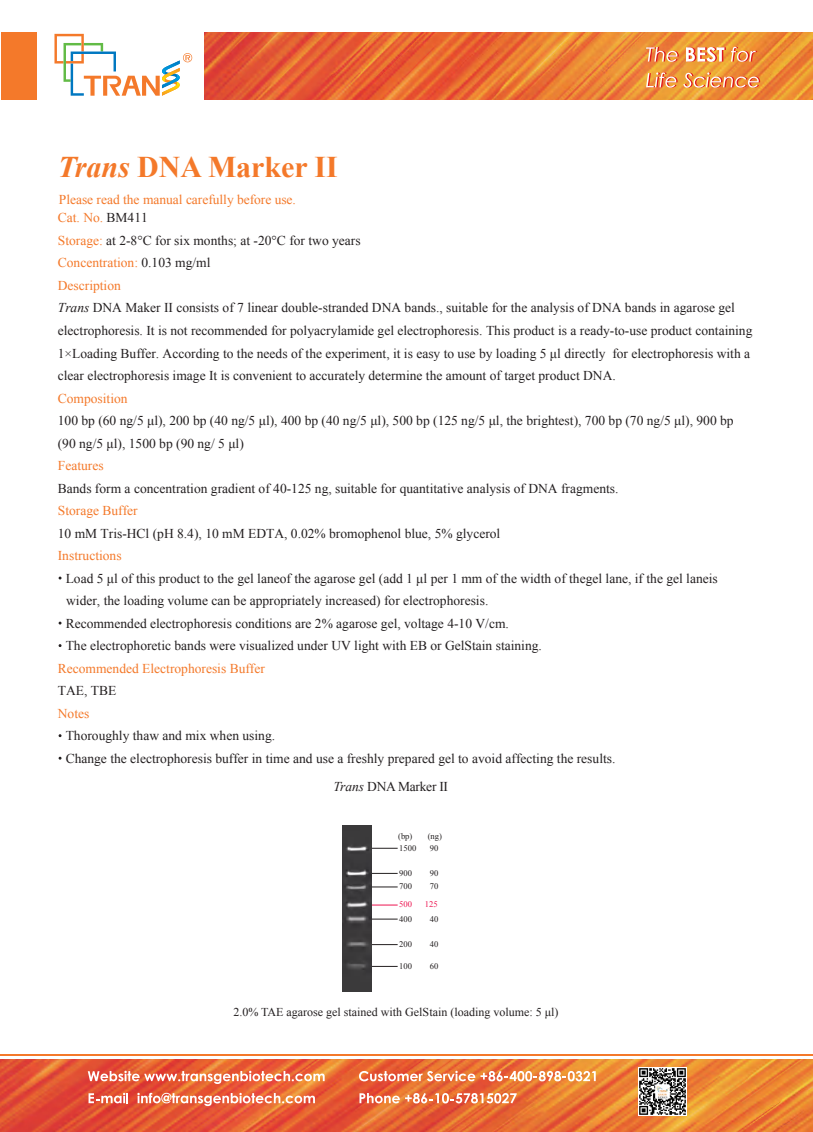
<style>
.page{position:relative;width:813px;height:1132px;background:#fff}
.page>*{position:absolute;margin:0;border:0;box-sizing:border-box;transform-origin:0 0}
.t1{font:700 30px "Times New Roman";letter-spacing:-.005em;color:#f4792a}
.t2{font:13.5px/22.5px "Times New Roman";color:#231f20}
.t3{font:13.5px "Times New Roman";color:#f4792a}
.t4{font:13.5px "Times New Roman";letter-spacing:-.02em;color:#231f20}
.t5{font:12px "Times New Roman";color:#231f20}
.t6{font:8.55px "Times New Roman";color:#231f20}
.t7{font:8.55px "Times New Roman";color:#ed1450}
.s1{font-style:italic}
.s2{color:#f4792a}
.s3{font-family:"Adobe Song Std";font-weight:300;color:#fff}
</style>
<div class="page">
<img style="left:205px;top:32px;width:607px;height:67px">
<div style="left:2px;top:32px;width:35px;height:67px;background:#f4792a"></div>
<img style="left:0;top:1059px;width:812px;height:72px">
<hr style="left:0;top:1053px;width:812px;height:2px;background:#f4792a">
<svg style="left:54px;top:34px;width:138px;height:62px"></svg>
<svg style="left:645px;top:47px;width:33px;height:15px"></svg>
<svg style="left:685px;top:47px;width:71px;height:15px"></svg>
<svg style="left:645px;top:72px;width:32px;height:16px"></svg>
<svg style="left:683px;top:72px;width:76px;height:16px"></svg>
<svg style="left:359px;top:1070px;width:236px;height:10px"></svg>
<svg style="left:359px;top:1092px;width:40px;height:10px"></svg>
<svg style="left:405px;top:1092px;width:111px;height:11px"></svg>
<svg style="left:88px;top:1070px;width:236px;height:13px"></svg>
<svg style="left:88px;top:1092px;width:40px;height:10px"></svg>
<svg style="left:137px;top:1092px;width:178px;height:13px"></svg>
<svg style="left:371px;top:965px;width:26px;height:1px"></svg>
<svg style="left:371px;top:918px;width:26px;height:1px"></svg>
<svg style="left:371px;top:904px;width:26px;height:1px"></svg>
<svg style="left:371px;top:886px;width:26px;height:1px"></svg>
<svg style="left:371px;top:872px;width:26px;height:1px"></svg>
<svg style="left:371px;top:847px;width:26px;height:1px"></svg>
<img style="left:342px;top:825px;width:29px;height:166px">
<svg style="left:58px;top:576px;width:4px;height:4px"></svg>
<svg style="left:58px;top:621px;width:4px;height:4px"></svg>
<svg style="left:58px;top:644px;width:4px;height:3px"></svg>
<svg style="left:58px;top:734px;width:4px;height:4px"></svg>
<svg style="left:58px;top:756px;width:4px;height:4px"></svg>
<img style="left:638px;top:1067px;width:48px;height:48px">
<h1 class="t1" style="left:58px;top:146px;width:281px"><span class="s1">Trans</span> DNA Marker II</h1>
<p class="t2" style="left:58px;top:206px;width:695px"><span class="s2">Cat. No.</span> BM411<br><span class="s2">Storage:</span> at 2-8°C for six months; at -20°C for two years<br><span class="s2">Concentration:</span> 0.103 mg/ml<br><span class="s2">Description<br></span><span class="s1">Trans</span> DNA Maker II consists of 7 linear double-stranded DNA bands., suitable for the analysis of DNA bands in agarose gel electrophoresis. It is not recommended for polyacrylamide gel electrophoresis. This product is a ready-to-use product containing 1×Loading Buffer. According to the needs of the experiment, it is easy to use by loading 5 μl directly for electrophoresis with a clear electrophoresis image It is convenient to accurately determine the amount of target product DNA.</p>
<p class="t3" style="left:58px;top:389px;width:71px">Composition</p>
<p class="t2" style="left:58px;top:409px;width:677px">100 bp (60 ng/5 μl), 200 bp (40 ng/5 μl), 400 bp (40 ng/5 μl), 500 bp (125 ng/5 μl, the brightest), 700 bp (70 ng/5 μl), 900 bp (90 ng/5 μl), 1500 bp (90 ng/ 5 μl)</p>
<p class="t3" style="left:58px;top:456px;width:47px">Features</p>
<p class="t2" style="left:58px;top:476px;width:562px">Bands form a concentration gradient of 40-125 ng, suitable for quantitative analysis of DNA fragments.</p>
<p class="t3" style="left:58px;top:501px;width:81px">Storage Buffer</p>
<p class="t2" style="left:58px;top:521px;width:444px">10 mM Tris-HCl (pH 8.4), 10 mM EDTA, 0.02% bromophenol blue, 5% glycerol</p>
<p class="t3" style="left:58px;top:546px;width:65px">Instructions</p>
<p class="t2" style="left:58px;top:566px;width:661px">· Load 5 μl of this product to the gel laneof the agarose gel (add 1 μl per 1 mm of the width of thegel lane, if the gel laneis <span class="s3">a</span> wider, the loading volume can be appropriately increased) for electrophoresis.<br>· Recommended electrophoresis conditions are 2% agarose gel, voltage 4-10 V/cm.<br>· The electrophoretic bands were visualized under UV light with EB or GelStain staining.</p>
<p class="t3" style="left:58px;top:659px;width:208px">Recommended Electrophoresis Buffer</p>
<p class="t2" style="left:58px;top:679px;width:60px">TAE, TBE</p>
<p class="t3" style="left:58px;top:704px;width:33px">Notes</p>
<p class="t2" style="left:58px;top:724px;width:559px">· Thoroughly thaw and mix when using.<br>· Change the electrophoresis buffer in time and use a freshly prepared gel to avoid affecting the results.</p>
<p class="t3" style="left:59px;top:190px;width:238px">Please read the manual carefully before use.</p>
<p class="t4" style="left:333px;top:777px;width:116px"><span class="s1">Trans</span> DNA Marker II</p>
<p class="t6" style="left:398px;top:829px;width:45px">(bp) (ng)</p>
<p class="t6" style="left:399px;top:841px;width:19px">1500</p>
<p class="t6" style="left:429px;top:841px;width:10px">90</p>
<p class="t6" style="left:399px;top:866px;width:14px">900</p>
<p class="t6" style="left:429px;top:866px;width:10px">90</p>
<p class="t6" style="left:399px;top:880px;width:14px">700</p>
<p class="t6" style="left:429px;top:880px;width:10px">70</p>
<p class="t7" style="left:399px;top:898px;width:14px">500</p>
<p class="t7" style="left:425px;top:898px;width:14px">125</p>
<p class="t6" style="left:399px;top:912px;width:14px">400</p>
<p class="t6" style="left:429px;top:912px;width:10px">40</p>
<p class="t6" style="left:399px;top:938px;width:14px">200</p>
<p class="t6" style="left:429px;top:938px;width:10px">40</p>
<p class="t6" style="left:399px;top:959px;width:14px">100</p>
<p class="t6" style="left:429px;top:959px;width:10px">60</p>
<p class="t5" style="left:233px;top:1003px;width:326px">2.0% TAE agarose gel stained with GelStain (loading volume: 5 μl)</p>
</div>
